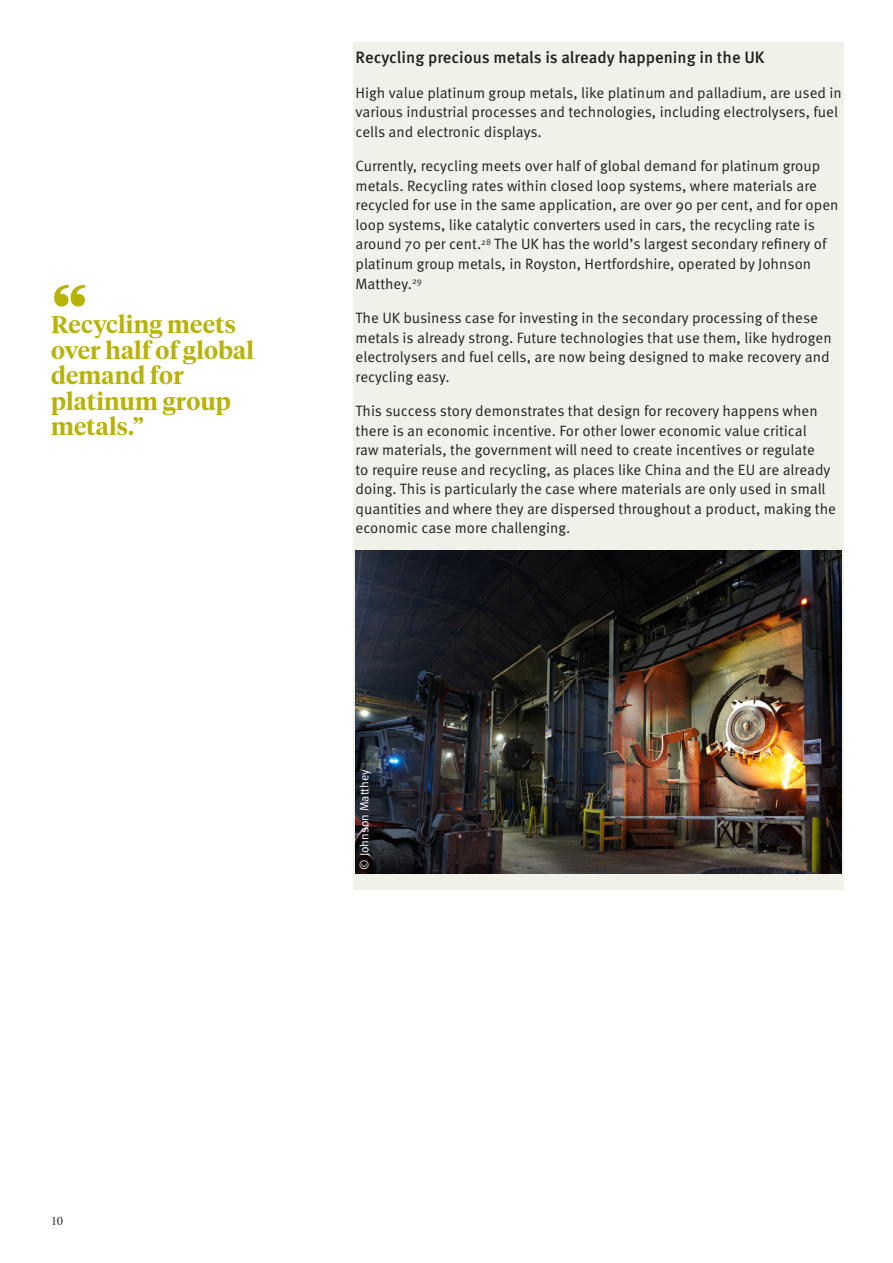
<style>
.page{position:relative;width:893px;height:1263px;background:#fff}
.page>*{position:absolute;margin:0;border:0;box-sizing:border-box;transform-origin:0 0}
.Quote_marks{font:600 78px "Tiempos Headline";color:#b8b309}
.Quotes_Tiempos_semibold{font:600 24px/25.5px "Tiempos Headline";letter-spacing:.01em;color:#b8b309}
.Box_header{font:500 16.5px "Meta Pro";color:#231f20}
.Box_text{font:15px/19.5px "Meta Pro Norm";color:#231f20}
.table_text{font:12px "Meta Pro Norm";color:#fff}
.t1{font:12px "Times";color:#231f20}
</style>
<div class="page">
<div style="left:353px;top:43px;width:491px;height:33px;background:#f0f1e9"></div>
<div style="left:353px;top:76px;width:491px;height:75px;background:#f0f1e9"></div>
<div style="left:353px;top:150px;width:491px;height:153px;background:#f0f1e9"></div>
<div style="left:353px;top:301px;width:491px;height:95px;background:#f0f1e9"></div>
<div style="left:353px;top:394px;width:491px;height:153px;background:#f0f1e9"></div>
<div style="left:353px;top:526px;width:491px;height:363px;background:#f0f1e9"></div>
<img style="left:356px;top:551px;width:486px;height:322px">
<p class="Quote_marks" style="left:51px;top:262px;width:38px">“</p>
<p class="Quotes_Tiempos_semibold" style="left:51px;top:311px;width:204px">Recycling meets over half of global demand for platinum group metals.”</p>
<p class="Box_header" style="left:356px;top:45px;width:410px">Recycling precious metals is already happening in the UK</p>
<p class="Box_text" style="left:356px;top:82px;width:488px">High value platinum group metals, like platinum and palladium, are used in various industrial processes and technologies, including electrolysers, fuel cells and electronic displays.</p>
<p class="Box_text" style="left:356px;top:156px;width:484px">Currently, recycling meets over half of global demand for platinum group metals. Recycling rates within closed loop systems, where materials are recycled for use in the same application, are over 90 per cent, and for open loop systems, like catalytic converters used in cars, the recycling rate is around 70 per cent.<sup>28</sup> The UK has the world’s largest secondary refinery of platinum group metals, in Royston, Hertfordshire, operated by Johnson Matthey.<sup>29</sup></p>
<p class="Box_text" style="left:356px;top:307px;width:478px">The UK business case for investing in the secondary processing of these metals is already strong. Future technologies that use them, like hydrogen electrolysers and fuel cells, are now being designed to make recovery and recycling easy.</p>
<p class="Box_text" style="left:356px;top:400px;width:482px">This success story demonstrates that design for recovery happens when there is an economic incentive. For other lower economic value critical<br>raw materials, the government will need to create incentives or regulate<br>to require reuse and recycling, as places like China and the EU are already doing. This is particularly the case where materials are only used in small quantities and where they are dispersed throughout a product, making the economic case more challenging.</p>
<p class="table_text" style="left:355px;top:870px;width:102px;rotate:-90deg">© Johnson Matthey</p>
<p class="t1" style="left:51px;top:1210px;width:13px">10</p>
</div>
